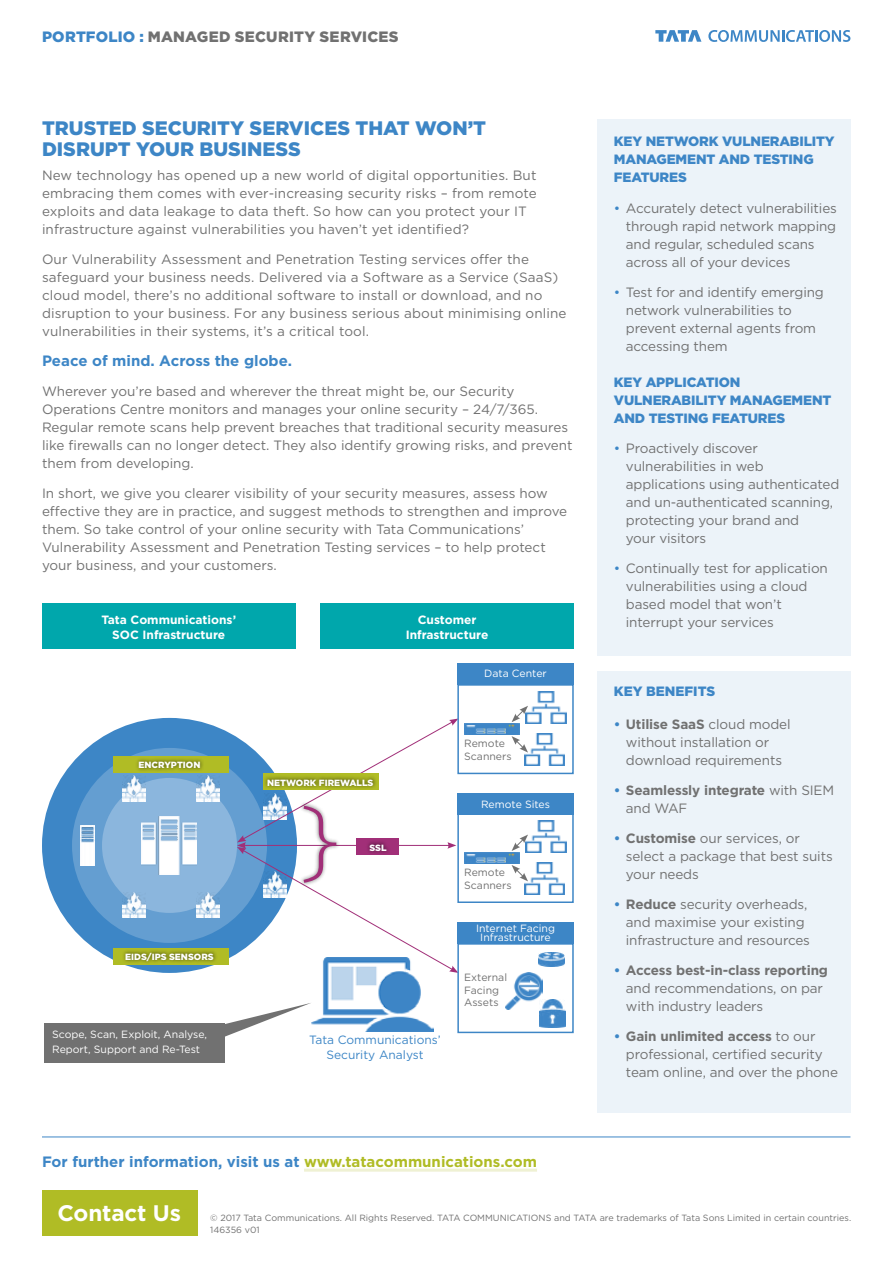
<style>
.page{position:relative;width:893px;height:1263px;background:#fff}
.page>*{position:absolute;margin:0;border:0;box-sizing:border-box;transform-origin:0 0}
.t1{font:300 90px "Gotham";color:#a12f78}
.t2{font:700 22.5px "Gotham";letter-spacing:-.01em;color:#fff}
.t3{font:900 19.5px/21px "Gotham";color:#3d86c6}
.t4{font:700 15px "Gotham";color:#3d86c6}
.t5{font:900 15px "Gotham";letter-spacing:.015em;color:#717171}
.t6{font:900 15px "Gotham";color:#3d86c6}
.t7{font:13.5px/18px "Gotham";color:#717171}
.t8{font:900 13.5px/18px "Gotham";letter-spacing:-.01em;color:#3d86c6}
.t9{font:700 13.5px/18px "Gotham";letter-spacing:-.01em;color:#717171}
.t10{font:700 12px/15px "Gotham";color:#fff;text-align:center}
.t11{font:12px/15px "Gotham";color:#3d86c6;text-align:center}
.t12{font:10.5px/15px "Gotham";color:#fff}
.t13{font:10.5px/12.6px "Gotham";color:#717171}
.t14{font:9px/12px "Gotham";color:#717171}
.t15{font:900 9px "Gotham";color:#fff}
.s1{color:#3d86c6}
.s2{font-weight:700;color:#3d86c6}
.s3{font-weight:700}
.s4{font-weight:400}
.s5{color:#b0bc25}
</style>
<div class="page">
<hr style="left:42px;top:1137px;width:808px;height:1px;background:#3d86c6">
<hr style="left:304px;top:1169px;width:233px;height:3px;background:#eff1d3">
<div style="left:42px;top:1191px;width:156px;height:45px;background:#b0bc25"></div>
<div style="left:42px;top:718px;width:255px;height:255px;background:#3d86c6;border-radius:50%"></div>
<div style="left:72px;top:748px;width:195px;height:195px;background:#649ed1;border-radius:50%"></div>
<div style="left:102px;top:778px;width:135px;height:135px;background:#8bb6dd;border-radius:50%"></div>
<img style="left:122px;top:776px;width:24px;height:25px">
<img style="left:122px;top:892px;width:24px;height:26px">
<img style="left:196px;top:776px;width:24px;height:25px">
<img style="left:196px;top:892px;width:24px;height:26px">
<img style="left:81px;top:825px;width:14px;height:40px">
<div style="left:113px;top:756px;width:115px;height:16px;background:#b0bc25"></div>
<div style="left:134px;top:756px;width:70px;height:16px;background:#000;opacity:.4"></div>
<div style="left:113px;top:948px;width:115px;height:17px;background:#b0bc25"></div>
<div style="left:122px;top:948px;width:96px;height:17px;background:#000;opacity:.4"></div>
<svg style="left:237px;top:718px;width:221px;height:255px"></svg>
<div style="left:357px;top:839px;width:42px;height:16px;background:#a12f78"></div>
<div style="left:365px;top:840px;width:26px;height:15px;background:#000;opacity:.4"></div>
<div style="left:299px;top:801px;width:42px;height:86px;background:#000;opacity:.4"></div>
<div style="left:263px;top:774px;width:116px;height:16px;background:#b0bc25"></div>
<div style="left:263px;top:774px;width:115px;height:16px;background:#000;opacity:.4"></div>
<div style="left:597px;top:119px;width:254px;height:536px;background:#ecf3f9"></div>
<div style="left:597px;top:671px;width:254px;height:442px;background:#ecf3f9"></div>
<div style="left:45px;top:1023px;width:180px;height:40px;background:#717171"></div>
<img style="left:141px;top:816px;width:55px;height:58px">
<svg style="left:225px;top:1003px;width:87px;height:34px"></svg>
<img style="left:312px;top:957px;width:121px;height:74px">
<div style="left:457px;top:943px;width:117px;height:90px;border:2px solid #3d86c6"></div>
<img style="left:538px;top:952px;width:26px;height:15px">
<img style="left:539px;top:999px;width:26px;height:29px">
<img style="left:506px;top:972px;width:36px;height:38px">
<img style="left:519px;top:977px;width:19px;height:19px">
<div style="left:457px;top:922px;width:117px;height:22px;background:#3d86c6"></div>
<div style="left:457px;top:813px;width:117px;height:90px;border:2px solid #3d86c6"></div>
<img style="left:525px;top:820px;width:41px;height:32px">
<img style="left:524px;top:863px;width:41px;height:31px">
<img style="left:464px;top:852px;width:56px;height:12px">
<svg style="left:512px;top:834px;width:16px;height:17px"></svg>
<svg style="left:512px;top:865px;width:16px;height:16px"></svg>
<div style="left:457px;top:793px;width:117px;height:22px;background:#3d86c6"></div>
<div style="left:457px;top:684px;width:117px;height:90px;border:2px solid #3d86c6"></div>
<img style="left:525px;top:692px;width:41px;height:31px">
<img style="left:524px;top:734px;width:41px;height:31px">
<img style="left:464px;top:723px;width:56px;height:12px">
<svg style="left:512px;top:706px;width:16px;height:16px"></svg>
<svg style="left:512px;top:736px;width:16px;height:17px"></svg>
<div style="left:457px;top:663px;width:117px;height:22px;background:#3d86c6"></div>
<div style="left:42px;top:603px;width:253px;height:45px;background:#00a7ac"></div>
<div style="left:320px;top:603px;width:254px;height:45px;background:#00a7ac"></div>
<svg style="left:708px;top:30px;width:142px;height:12px"></svg>
<svg style="left:655px;top:30px;width:46px;height:12px"></svg>
<p class="t6" style="left:42px;top:28px;width:12px">PORTFOLIO</p>
<p class="t5" style="left:139px;top:28px;width:261px"><span class="s1">:</span> MANAGED SECURITY SERVICES</p>
<h3 class="t3" style="left:42px;top:117px;width:446px">TRUSTED SECURITY SERVICES THAT WON’T<br>DISRUPT YOUR BUSINESS</h3>
<p class="t7" style="left:42px;top:166px;width:496px">New technology has opened up a new world of digital opportunities. But embracing them comes with ever-increasing security risks – from remote exploits and data leakage to data theft. So how can you protect your IT infrastructure against vulnerabilities you haven’t yet identified?</p>
<p class="t7" style="left:42px;top:250px;width:526px">Our Vulnerability Assessment and Penetration Testing services offer the safeguard your business needs. Delivered via a Software as a Service (SaaS) cloud model, there’s no additional software to install or download, and no disruption to your business. For any business serious about minimising online vulnerabilities in their systems, it’s a critical tool.</p>
<p class="t4" style="left:42px;top:352px;width:252px">Peace of mind. Across the globe.</p>
<p class="t7" style="left:42px;top:382px;width:532px">Wherever you’re based and wherever the threat might be, our Security Operations Centre monitors and manages your online security – 24/7/365.<br>Regular remote scans help prevent breaches that traditional security measures like firewalls can no longer detect. They also identify growing risks, and prevent them from developing.</p>
<p class="t7" style="left:42px;top:484px;width:527px">In short, we give you clearer visibility of your security measures, assess how effective they are in practice, and suggest methods to strengthen and improve them. So take control of your online security with Tata Communications’ Vulnerability Assessment and Penetration Testing services – to help protect your business, and your customers.</p>
<p class="t10" style="left:101px;top:612px;width:136px">Tata Communications’<br>SOC Infrastructure</p>
<p class="t10" style="left:406px;top:612px;width:84px">Customer<br>Infrastructure</p>
<p class="t12" style="left:484px;top:666px;width:64px">Data Center</p>
<p class="t15" style="left:139px;top:760px;width:63px">ENCRYPTION</p>
<p class="t15" style="left:125px;top:952px;width:90px">EIDS/IPS SENSORS</p>
<p class="t15" style="left:267px;top:777px;width:108px">NETWORK FIREWALLS</p>
<h1 class="t1" style="left:298px;top:781px;width:45px">}</h1>
<p class="t15" style="left:369px;top:842px;width:19px">SSL</p>
<p class="t12" style="left:52px;top:1027px;width:156px">Scope, Scan, Exploit, Analyse,<br>Report, Support and Re-Test</p>
<p class="t11" style="left:309px;top:1032px;width:133px">Tata Communications’<br>Security Analyst</p>
<p class="t13" style="left:464px;top:737px;width:49px">Remote<br>Scanners</p>
<p class="t12" style="left:481px;top:796px;width:70px">Remote Sites</p>
<p class="t13" style="left:464px;top:866px;width:49px">Remote<br>Scanners</p>
<p class="t12" style="left:476px;top:923px;width:81px;line-height:9px;text-align:center">Internet Facing<br>Infrastructure</p>
<p class="t13" style="left:464px;top:971px;width:44px">External<br>Facing<br>Assets</p>
<p class="t8" style="left:614px;top:131px;width:222px">KEY NETWORK VULNERABILITY<br>MANAGEMENT AND TESTING<br>FEATURES</p>
<p class="t7" style="left:626px;top:199px;width:213px;text-indent:-12px"><span class="s1">•</span> Accurately detect vulnerabilities through rapid network mapping and regular, scheduled scans across all of your devices</p>
<p class="t7" style="left:626px;top:283px;width:200px;text-indent:-12px"><span class="s1">•</span> Test for and identify emerging network vulnerabilities to prevent external agents from accessing them</p>
<p class="t8" style="left:614px;top:373px;width:219px">KEY APPLICATION<br>VULNERABILITY MANAGEMENT<br>AND TESTING FEATURES</p>
<p class="t7" style="left:626px;top:439px;width:215px;text-indent:-12px"><span class="s1">•</span> Proactively discover vulnerabilities in web applications using authenticated and un-authenticated scanning, protecting your brand and<br>your visitors</p>
<p class="t7" style="left:626px;top:559px;width:204px;text-indent:-12px"><span class="s1">•</span> Continually test for application vulnerabilities using a cloud based model that won’t interrupt your services</p>
<p class="t8" style="left:614px;top:682px;width:103px">KEY BENEFITS</p>
<p class="t7" style="left:626px;top:715px;width:166px;text-indent:-12px"><span class="s2">•</span> <span class="s3">Utilise SaaS</span> cloud model without installation or download requirements</p>
<p class="t9" style="left:626px;top:781px;width:210px;text-indent:-12px"><span class="s1">•</span> Seamlessly integrate <span class="s4">with SIEM and WAF</span></p>
<p class="t7" style="left:626px;top:829px;width:208px;text-indent:-12px"><span class="s2">•</span> <span class="s3">Customise</span> our services, or select a package that best suits your needs</p>
<p class="t7" style="left:626px;top:895px;width:186px;text-indent:-12px"><span class="s2">•</span> <span class="s3">Reduce</span> security overheads, and maximise your existing infrastructure and resources</p>
<p class="t7" style="left:626px;top:961px;width:204px;text-indent:-12px"><span class="s2">•</span> <span class="s3">Access best-in-class reporting </span>and recommendations, on par with industry leaders</p>
<p class="t7" style="left:626px;top:1027px;width:214px;text-indent:-12px"><span class="s2">•</span> <span class="s3">Gain unlimited access</span> to our professional, certified security team online, and over the phone</p>
<p class="t4" style="left:42px;top:1153px;width:496px">For further information, visit us at <span class="s5">www.tatacommunications.com</span></p>
<h2 class="t2" style="left:57px;top:1200px;width:125px">Contact Us</h2>
<p class="t14" style="left:210px;top:1212px;width:642px">© 2017 Tata Communications. All Rights Reserved. TATA COMMUNICATIONS and TATA are trademarks of Tata Sons Limited in certain countries.<br>146356 v01</p>
</div>
